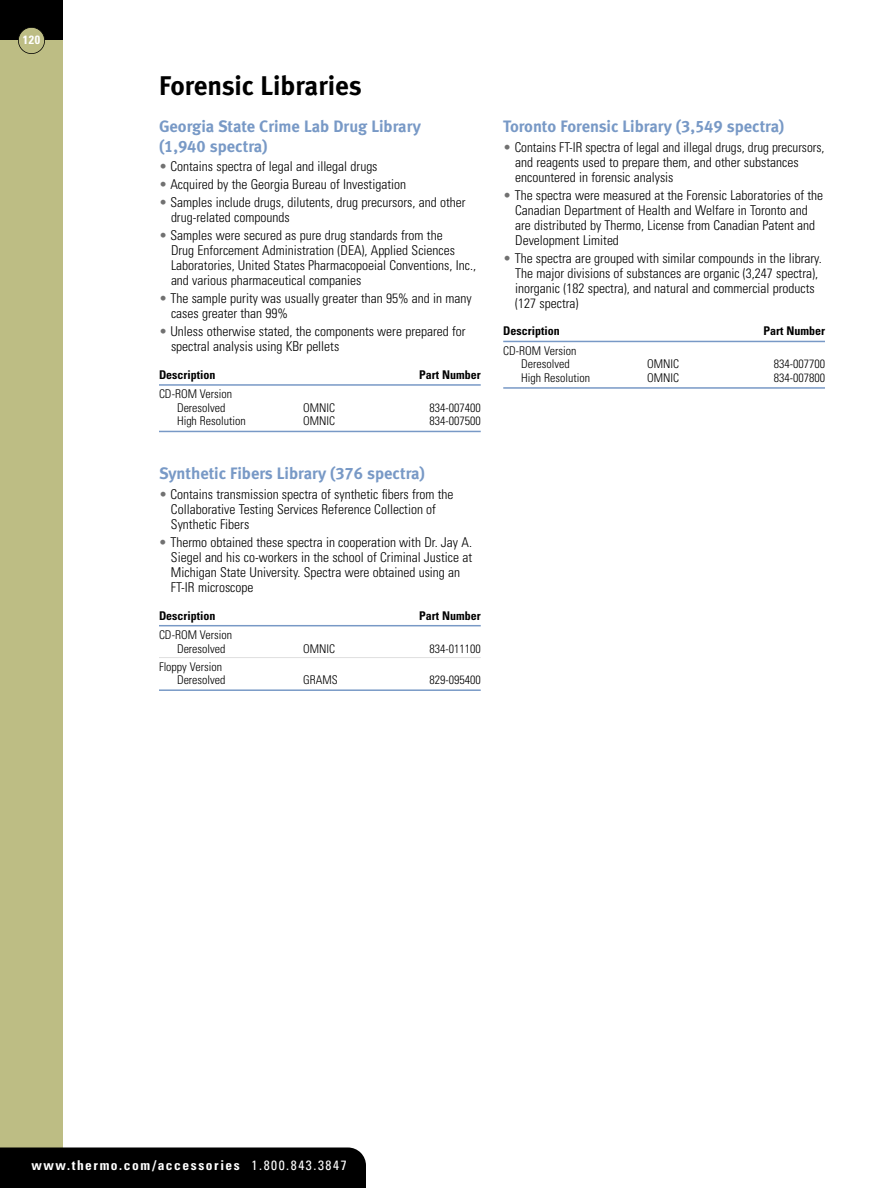
<style>
.page{position:relative;width:891px;height:1188px;background:#fff}
.page>*{position:absolute;margin:0;border:0;box-sizing:border-box;transform-origin:0 0}
.t1{font:27px "Meta Bold LF";color:#000}
.t2{font:16.5px/19.5px "Meta Bold LF";color:#7899c6}
.t3{font:300 condensed 13.5px/15px "Univers";color:#000}
.t4{font:700 condensed 13.5px "Univers";letter-spacing:.115em;color:#fff}
.t5{font:300 condensed 12px/13.5px "Univers";color:#000}
.t6{font:700 condensed 12px "Univers";color:#000}
.t7{font:700 condensed 12px "Univers";color:#fff}
.s1{color:#717171}
.s2{font-weight:400}
</style>
<div class="page">
<div style="left:0;top:0;width:63px;height:1188px;background:#bdbd84"></div>
<div style="left:0;top:0;width:63px;height:40px;background:#000"></div>
<hr style="left:159px;top:384px;width:322px;height:2px;background:#7899c6">
<hr style="left:159px;top:431px;width:322px;height:1px;background:#7899c6">
<hr style="left:159px;top:625px;width:322px;height:1px;background:#7899c6">
<hr style="left:159px;top:657px;width:322px;height:1px;background:#dfdfdf">
<hr style="left:159px;top:689px;width:322px;height:2px;background:#7899c6">
<hr style="left:503px;top:341px;width:322px;height:1px;background:#7899c6">
<hr style="left:503px;top:387px;width:322px;height:2px;background:#7899c6">
<div style="left:0;top:1148px;width:366px;height:40px;background:#000"></div>
<div style="left:18px;top:27px;width:27px;height:27px;background:#bdbd84;border-radius:50%"></div>
<div style="left:18px;top:27px;width:27px;height:27px;border:2px solid #000;border-radius:50%"></div>
<p class="t7" style="left:23px;top:36px;width:19px">120</p>
<h1 class="t1" style="left:159px;top:75px;width:204px">Forensic Libraries</h1>
<p class="t2" style="left:159px;top:118px;width:263px">Georgia State Crime Lab Drug Library (1,940 spectra)</p>
<p class="t3" style="left:159px;top:160px;width:220px"><span class="s1">•</span> Contains spectra of legal and illegal drugs</p>
<p class="t3" style="left:159px;top:178px;width:249px"><span class="s1">•</span> Acquired by the Georgia Bureau of Investigation</p>
<p class="t3" style="left:171px;top:196px;width:296px;text-indent:-12px"><span class="s1">•</span> Samples include drugs, dilutents, drug precursors, and other drug-related compounds</p>
<p class="t3" style="left:171px;top:229px;width:306px;text-indent:-12px"><span class="s1">•</span> Samples were secured as pure drug standards from the<br>Drug Enforcement Administration (DEA), Applied Sciences Laboratories, United States Pharmacopoeial Conventions, Inc., and various pharmaceutical companies</p>
<p class="t3" style="left:171px;top:292px;width:302px;text-indent:-12px"><span class="s1">•</span> The sample purity was usually greater than 95% and in many cases greater than 99%</p>
<p class="t3" style="left:171px;top:325px;width:296px;text-indent:-12px"><span class="s1">•</span> Unless otherwise stated, the components were prepared for spectral analysis using KBr pellets</p>
<p class="t6" style="left:159px;top:370px;width:58px">Description</p>
<p class="t6" style="left:419px;top:370px;width:63px">Part Number</p>
<p class="t5" style="left:177px;top:389px;width:57px;text-indent:-18px">CD-ROM Version<br>Deresolved</p>
<p class="t5" style="left:303px;top:402px;width:33px">OMNIC</p>
<p class="t5" style="left:429px;top:402px;width:53px">834-007400</p>
<p class="t5" style="left:177px;top:416px;width:70px">High Resolution</p>
<p class="t5" style="left:303px;top:416px;width:33px">OMNIC</p>
<p class="t5" style="left:429px;top:416px;width:53px">834-007500</p>
<p class="t2" style="left:159px;top:465px;width:267px">Synthetic Fibers Library (376 spectra)</p>
<p class="t3" style="left:171px;top:488px;width:284px;text-indent:-12px"><span class="s1">•</span> Contains transmission spectra of synthetic fibers from the<br>Collaborative Testing Services Reference Collection of<br>Synthetic Fibers</p>
<p class="t3" style="left:171px;top:536px;width:303px;text-indent:-12px"><span class="s1">•</span> Thermo obtained these spectra in cooperation with Dr. Jay A.<br>Siegel and his co-workers in the school of Criminal Justice at Michigan State University. Spectra were obtained using an FT-IR microscope</p>
<p class="t6" style="left:159px;top:611px;width:58px">Description</p>
<p class="t6" style="left:419px;top:611px;width:63px">Part Number</p>
<p class="t5" style="left:177px;top:629px;width:57px;text-indent:-18px">CD-ROM Version<br>Deresolved</p>
<p class="t5" style="left:303px;top:643px;width:33px">OMNIC</p>
<p class="t5" style="left:429px;top:643px;width:53px">834-011100</p>
<p class="t5" style="left:159px;top:661px;width:68px;text-align:right">Floppy Version<br>Deresolved</p>
<p class="t5" style="left:303px;top:674px;width:36px">GRAMS</p>
<p class="t5" style="left:429px;top:674px;width:53px">829-095400</p>
<p class="t2" style="left:503px;top:118px;width:283px">Toronto Forensic Library (3,549 spectra)</p>
<p class="t3" style="left:515px;top:141px;width:311px;text-indent:-12px"><span class="s1">•</span> Contains FT-IR spectra of legal and illegal drugs, drug precursors, and reagents used to prepare them, and other substances encountered in forensic analysis</p>
<p class="t3" style="left:515px;top:189px;width:309px;text-indent:-12px"><span class="s1">•</span> The spectra were measured at the Forensic Laboratories of the Canadian Department of Health and Welfare in Toronto and are distributed by Thermo, License from Canadian Patent and Development Limited</p>
<p class="t3" style="left:515px;top:252px;width:308px;text-indent:-12px"><span class="s1">•</span> The spectra are grouped with similar compounds in the library.<br>The major divisions of substances are organic (3,247 spectra), inorganic (182 spectra), and natural and commercial products (127 spectra)</p>
<p class="t6" style="left:503px;top:327px;width:58px">Description</p>
<p class="t6" style="left:763px;top:327px;width:63px">Part Number</p>
<p class="t5" style="left:521px;top:345px;width:57px;text-indent:-18px">CD-ROM Version<br>Deresolved</p>
<p class="t5" style="left:647px;top:359px;width:33px">OMNIC</p>
<p class="t5" style="left:774px;top:359px;width:53px">834-007700</p>
<p class="t5" style="left:521px;top:372px;width:70px">High Resolution</p>
<p class="t5" style="left:647px;top:372px;width:33px">OMNIC</p>
<p class="t5" style="left:774px;top:372px;width:53px">834-007800</p>
<p class="t4" style="left:32px;top:1160px;width:317px">www.thermo.com/accessories <span class="s2">1.800.843.3847</span></p>
</div>
